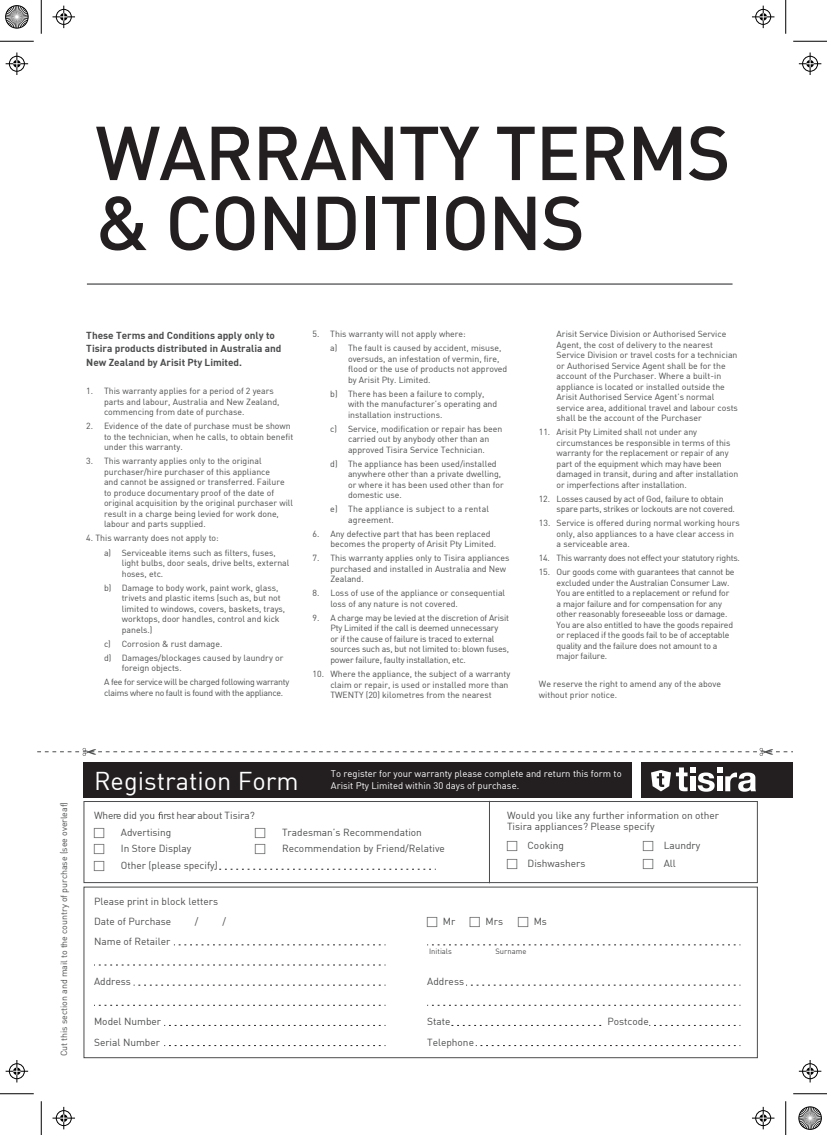
<style>
.page{position:relative;width:827px;height:1135px;background:#fff}
.page>*{position:absolute;margin:0;border:0;box-sizing:border-box;transform-origin:0 0}
.t1{font:500 75px/70px "DIN";letter-spacing:-.02em;color:#231f20}
.t2{font:25.25px "DIN";color:#fff}
.t3{font:10.12px/16.8px "DIN";color:#4b4c4d}
.t4{font:10px/13.8px "DIN Bold";color:#4b4c4d}
.t5{font:9.5px/11.4px "DIN";color:#fff}
.t6{font:8.88px "DIN";letter-spacing:-.005em;color:#4b4c4d}
.t7{font:8.75px/10.5px "DIN";color:#4b4c4d}
.t8{font:8.75px/10.5px "DIN";letter-spacing:-.02em;color:#4b4c4d}
.t9{font:8.75px/14px "DIN";letter-spacing:-.03em;color:#4b4c4d}
.t10{font:8.75px/10.5px "DIN";letter-spacing:.02em;color:#4b4c4d}
.t11{font:7.62px "DIN";color:#4b4c4d}
</style>
<div class="page">
<div style="left:84px;top:887px;width:673px;height:171px;border:1px solid #4b4c4d"></div>
<div style="left:83px;top:762px;width:548px;height:36px;background:#231f20"></div>
<div style="left:641px;top:762px;width:151px;height:36px;background:#231f20"></div>
<svg style="left:158px;top:812px;width:5px;height:7px"></svg>
<div style="left:84px;top:801px;width:673px;height:82px;border:1px solid #4b4c4d"></div>
<hr style="left:489px;top:801px;width:1px;height:82px;background:#4b4c4d">
<svg style="left:37px;top:748px;width:755px;height:8px"></svg>
<svg style="left:651px;top:767px;width:105px;height:25px"></svg>
<svg style="left:174px;top:944px;width:211px;height:1px"></svg>
<svg style="left:94px;top:965px;width:291px;height:1px"></svg>
<svg style="left:134px;top:985px;width:251px;height:1px"></svg>
<svg style="left:94px;top:1005px;width:291px;height:1px"></svg>
<svg style="left:164px;top:1025px;width:221px;height:1px"></svg>
<svg style="left:164px;top:1045px;width:221px;height:1px"></svg>
<svg style="left:427px;top:944px;width:313px;height:1px"></svg>
<svg style="left:466px;top:985px;width:274px;height:1px"></svg>
<svg style="left:427px;top:1005px;width:313px;height:1px"></svg>
<svg style="left:649px;top:1025px;width:91px;height:1px"></svg>
<svg style="left:476px;top:1045px;width:264px;height:1px"></svg>
<svg style="left:451px;top:1025px;width:151px;height:1px"></svg>
<svg style="left:214px;top:869px;width:222px;height:1px"></svg>
<hr style="left:87px;top:283px;width:645px;height:2px;background:#4b4c4d">
<hr style="left:0;top:41px;width:34px;height:1px;background:#000">
<hr style="left:793px;top:41px;width:34px;height:1px;background:#000">
<hr style="left:0;top:1093px;width:34px;height:1px;background:#000">
<hr style="left:793px;top:1093px;width:34px;height:1px;background:#000">
<hr style="left:41px;top:0;width:1px;height:34px;background:#000">
<hr style="left:41px;top:1101px;width:1px;height:34px;background:#000">
<hr style="left:785px;top:0;width:1px;height:34px;background:#000">
<hr style="left:785px;top:1101px;width:1px;height:34px;background:#000">
<svg style="left:52px;top:6px;width:23px;height:22px"></svg>
<svg style="left:752px;top:6px;width:22px;height:22px"></svg>
<svg style="left:52px;top:1107px;width:23px;height:22px"></svg>
<svg style="left:752px;top:1107px;width:22px;height:22px"></svg>
<svg style="left:6px;top:53px;width:22px;height:22px"></svg>
<svg style="left:6px;top:1060px;width:22px;height:22px"></svg>
<svg style="left:798px;top:53px;width:23px;height:22px"></svg>
<svg style="left:798px;top:1060px;width:23px;height:22px"></svg>
<svg style="left:5px;top:5px;width:24px;height:24px"></svg>
<svg style="left:798px;top:1106px;width:24px;height:24px"></svg>
<h1 class="t1" style="left:95px;top:115px;width:637px">WARRANTY TERMS &amp; CONDITIONS</h1>
<p class="t4" style="left:86px;top:328px;width:197px">These Terms and Conditions apply only to<br>Tisira products distributed in Australia and<br>New Zealand by Arisit Pty Limited.</p>
<p class="t7" style="left:104px;top:386px;width:177px;text-indent:-18px">1. This warranty applies for a period of 2 years parts and labour, Australia and New Zealand, commencing from date of purchase.</p>
<p class="t7" style="left:104px;top:421px;width:191px;text-indent:-18px">2. Evidence of the date of purchase must be shown to the technician, when he calls, to obtain benefit under this warranty.</p>
<p class="t7" style="left:104px;top:456px;width:191px;text-indent:-18px">3. This warranty applies only to the original purchaser/hire purchaser of this appliance<br>and cannot be assigned or transferred. Failure to produce documentary proof of the date of original acquisition by the original purchaser will result in a charge being levied for work done, labour and parts supplied.</p>
<p class="t7" style="left:104px;top:531px;width:173px;line-height:14px;text-indent:-18px">4. This warranty does not apply to:<br>a) Serviceable items such as filters, fuses,</p>
<p class="t7" style="left:122px;top:557px;width:169px">light bulbs, door seals, drive belts, external hoses, etc.</p>
<p class="t7" style="left:122px;top:582px;width:165px;text-indent:-18px">b) Damage to body work, paint work, glass, trivets and plastic items (such as, but not limited to windows, covers, baskets, trays, worktops, door handles, control and kick panels.)</p>
<p class="t7" style="left:104px;top:636px;width:181px;line-height:14px">c) Corrosion &amp; rust damage.<br>d) Damages/blockages caused by laundry or</p>
<p class="t9" style="left:104px;top:661px;width:187px;text-indent:18px">foreign objects.<br>A fee for service will be charged following warranty</p>
<p class="t9" style="left:104px;top:685px;width:181px">claims where no fault is found with the appliance.</p>
<p class="t7" style="left:330px;top:327px;width:173px;line-height:14px;text-indent:-18px">5. This warranty will not apply where:<br>a) The fault is caused by accident, misuse,</p>
<p class="t7" style="left:348px;top:353px;width:161px">oversuds, an infestation of vermin, fire, flood or the use of products not approved by Arisit Pty. Limited.</p>
<p class="t7" style="left:348px;top:388px;width:151px;text-indent:-18px">b) There has been a failure to comply, with the manufacturer’s operating and installation instructions.</p>
<p class="t7" style="left:330px;top:423px;width:174px;text-align:center">c) Service, modification or repair has been carried out by anybody other than an approved Tisira Service Technician.</p>
<p class="t7" style="left:348px;top:458px;width:157px;text-indent:-18px">d) The appliance has been used/installed anywhere other than a private dwelling, or where it has been used other than for domestic use.</p>
<p class="t10" style="left:348px;top:504px;width:142px;text-indent:-18px">e) The appliance is subject to a rental agreement.</p>
<p class="t7" style="left:330px;top:528px;width:167px;text-indent:-18px">6. Any defective part that has been replaced becomes the property of Arisit Pty Limited.</p>
<p class="t7" style="left:330px;top:553px;width:181px;text-indent:-18px">7. This warranty applies only to Tisira appliances purchased and installed in Australia and New<br>Zealand.</p>
<p class="t7" style="left:330px;top:588px;width:176px;text-indent:-18px">8. Loss of use of the appliance or consequential loss of any nature is not covered.</p>
<p class="t8" style="left:330px;top:612px;width:180px;text-indent:-18px">9. A charge may be levied at the discretion of Arisit Pty Limited if the call is deemed unnecessary<br>or if the cause of failure is traced to external sources such as, but not limited to: blown fuses, power failure, faulty installation, etc.</p>
<p class="t7" style="left:330px;top:668px;width:181px;text-indent:-18px">10. Where the appliance, the subject of a warranty claim or repair, is used or installed more than<br>TWENTY (20) kilometres from the nearest</p>
<p class="t7" style="left:556px;top:328px;width:183px">Arisit Service Division or Authorised Service Agent, the cost of delivery to the nearest Service Division or travel costs for a technician or Authorised Service Agent shall be for the account of the Purchaser. Where a built-in appliance is located or installed outside the Arisit Authorised Service Agent’s normal service area, additional travel and labour costs shall be the account of the Purchaser</p>
<p class="t7" style="left:556px;top:426px;width:183px;text-indent:-18px">11. Arisit Pty Limited shall not under any circumstances be responsible in terms of this warranty for the replacement or repair of any part of the equipment which may have been damaged in transit, during and after installation or imperfections after installation.</p>
<p class="t8" style="left:556px;top:493px;width:180px;text-indent:-18px">12. Losses caused by act of God, failure to obtain spare parts, strikes or lockouts are not covered.</p>
<p class="t7" style="left:556px;top:518px;width:185px;text-indent:-18px">13. Service is offered during normal working hours only, also appliances to a have clear access in a serviceable area.</p>
<p class="t9" style="left:539px;top:551px;width:202px">14. This warranty does not effect your statutory rights.</p>
<p class="t8" style="left:556px;top:567px;width:179px;text-indent:-18px">15. Our goods come with guarantees that cannot be excluded under the Australian Consumer Law.<br>You are entitled to a replacement or refund for a major failure and for compensation for any other reasonably foreseeable loss or damage.<br>You are also entitled to have the goods repaired or replaced if the goods fail to be of acceptable quality and the failure does not amount to a major failure.</p>
<p class="t7" style="left:539px;top:679px;width:184px">We reserve the right to amend any of the above without prior notice.</p>
<p class="t6" style="left:58px;top:1056px;width:256px;rotate:-90deg">Cut this section and mail to the country of purchase (see overleaf)</p>
<h2 class="t2" style="left:94px;top:765px;width:206px">Registration Form</h2>
<p class="t5" style="left:331px;top:768px;width:292px">To register for your warranty please complete and return this form to<br>Arisit Pty Limited within 30 days of purchase.</p>
<p class="t3" style="left:121px;top:807px;width:135px;text-indent:-27px">Where did you rst hearabout Tisira?<br>Advertising</p>
<p class="t3" style="left:507px;top:809px;width:214px;line-height:11.4px">Would you like any further information on other<br>Tisira appliances? Please specify</p>
<p class="t3" style="left:527px;top:837px;width:38px">Cooking</p>
<p class="t3" style="left:663px;top:837px;width:38px">Laundry</p>
<p class="t3" style="left:527px;top:855px;width:59px">Dishwashers</p>
<p class="t3" style="left:663px;top:855px;width:14px">All</p>
<p class="t3" style="left:282px;top:823px;width:141px">Tradesman’s Recommendation</p>
<p class="t3" style="left:121px;top:840px;width:72px">In Store Display</p>
<p class="t3" style="left:282px;top:840px;width:164px">Recommendation by Friend/Relative</p>
<p class="t3" style="left:121px;top:857px;width:98px">Other (please specify)</p>
<p class="t3" style="left:94px;top:891px;width:125px;line-height:20.1px">Please print in block letters<br>Date of Purchase</p>
<p class="t3" style="left:195px;top:912px;width:5px">/</p>
<p class="t3" style="left:222px;top:912px;width:5px">/</p>
<p class="t3" style="left:443px;top:912px;width:14px">Mr</p>
<p class="t3" style="left:485px;top:912px;width:19px">Mrs</p>
<p class="t3" style="left:533px;top:912px;width:15px">Ms</p>
<p class="t3" style="left:94px;top:933px;width:78px">Name of Retailer</p>
<p class="t3" style="left:94px;top:973px;width:38px">Address</p>
<p class="t3" style="left:427px;top:973px;width:38px">Address</p>
<p class="t3" style="left:94px;top:1013px;width:69px">Model Number</p>
<p class="t3" style="left:427px;top:1013px;width:25px">State</p>
<p class="t3" style="left:607px;top:1013px;width:43px">Postcode</p>
<p class="t3" style="left:94px;top:1033px;width:68px">Serial Number</p>
<p class="t3" style="left:427px;top:1033px;width:48px">Telephone</p>
<p class="t11" style="left:429px;top:946px;width:24px">Initials</p>
<p class="t11" style="left:495px;top:946px;width:32px">Surname</p>
</div>
